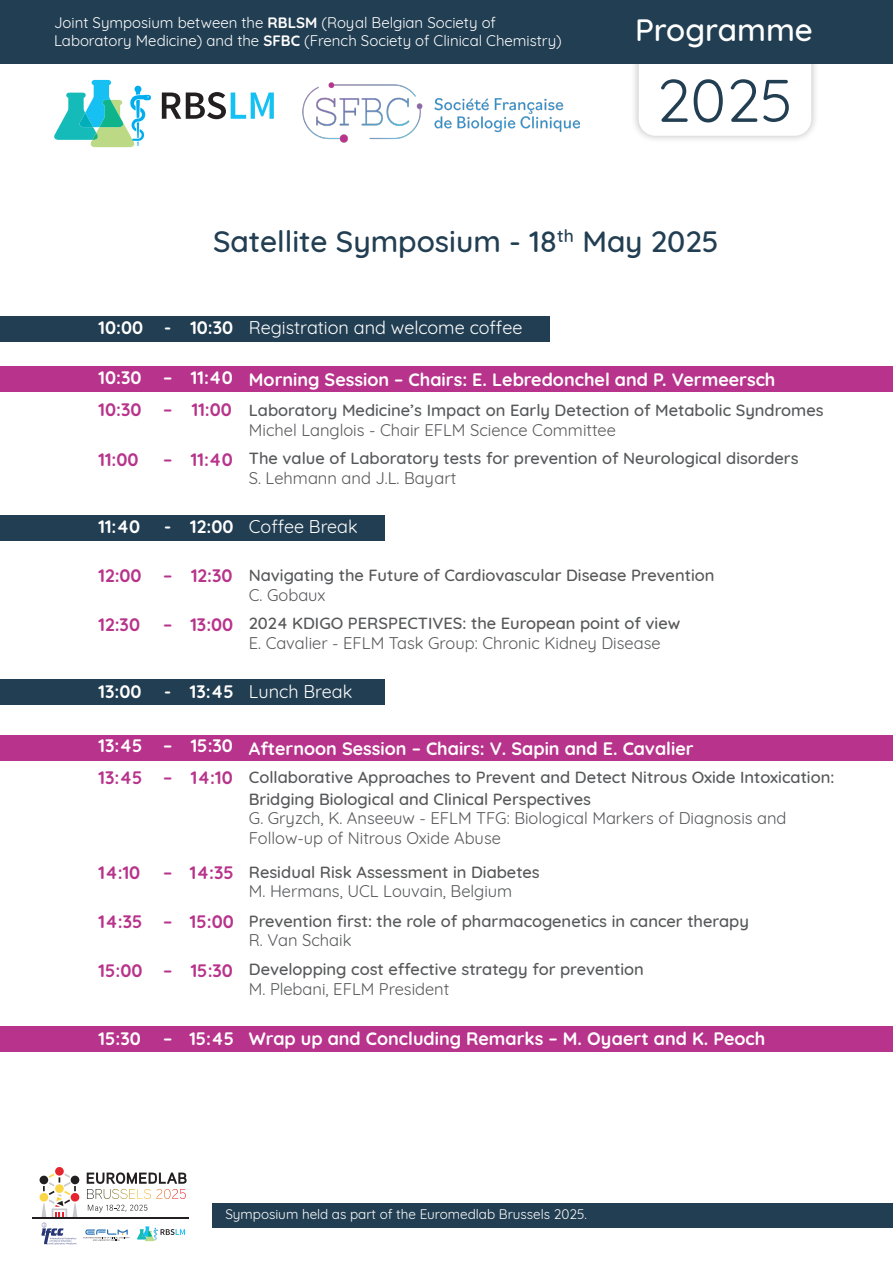
<style>
.page{position:relative;width:893px;height:1263px;background:#fff}
.page>*{position:absolute;margin:0;border:0;box-sizing:border-box;transform-origin:0 0}
.t1{font:60px "Quicksand";color:#223e52}
.t2{font:500 31.5px "Quicksand";color:#fff}
.t3{font:500 30px "Quicksand";color:#223e52}
.t4{font:700 18px "Quicksand";color:#fff}
.t5{font:18px "Quicksand";color:#fff}
.t6{font:700 18px "Quicksand";color:#b8338b}
.t7{font:500 16.5px/19.8px "Quicksand";color:#57585a}
.t8{font:16.5px/19.8px "Quicksand";color:#57585a}
.t9{font:15px/18px "Quicksand";color:#fff}
.t10{font:13.5px "Quicksand";color:#fff}
.s1{font-weight:700}
.s2{font-weight:700;font-size:18px;color:#b8338b}
.s3{font-weight:400}
.s4{font-weight:500}
</style>
<div class="page">
<div style="left:0;top:679px;width:385px;height:25px;background:#223e52"></div>
<div style="left:0;top:316px;width:550px;height:25px;background:#223e52"></div>
<div style="left:0;top:515px;width:385px;height:26px;background:#223e52"></div>
<div style="left:0;top:366px;width:893px;height:26px;background:#b8338b"></div>
<div style="left:0;top:735px;width:893px;height:26px;background:#b8338b"></div>
<div style="left:0;top:1026px;width:893px;height:25px;background:#b8338b"></div>
<div style="left:213px;top:1203px;width:680px;height:24px;background:#223e52"></div>
<div style="left:630px;top:0;width:189px;height:144px;background:#231f20;opacity:.31"></div>
<svg style="left:639px;top:64px;width:172px;height:72px"></svg>
<svg style="left:162px;top:92px;width:112px;height:27px"></svg>
<svg style="left:54px;top:80px;width:97px;height:67px"></svg>
<div style="left:0;top:0;width:893px;height:64px;background:#223e52"></div>
<img style="left:303px;top:83px;width:276px;height:60px">
<div style="left:55px;top:1167px;width:9px;height:8px;background:#e6262f;border-radius:50%"></div>
<svg style="left:33px;top:1172px;width:156px;height:73px"></svg>
<p class="t9" style="left:54px;top:13px;width:509px">Joint Symposium between the <span class="s1">RBLSM</span> (Royal Belgian Society of<br>Laboratory Medicine) and the <span class="s1">SFBC</span> (French Society of Clinical Chemistry)</p>
<h2 class="t2" style="left:635px;top:4px;width:179px">Programme</h2>
<h1 class="t1" style="left:656px;top:54px;width:138px">2025</h1>
<h3 class="t3" style="left:213px;top:217px;width:507px">Satellite Symposium - 18<sup>th</sup> May 2025</h3>
<p class="t5" style="left:98px;top:313px;width:425px"><span class="s1">10:00 - 10:30</span> Registration and welcome coffee</p>
<p class="t4" style="left:98px;top:365px;width:678px">10:30 – 11:40 Morning Session – Chairs: E. Lebredonchel and P. Vermeersch</p>
<p class="t7" style="left:249px;top:399px;width:576px;text-indent:-150px"><span class="s2">10:30 – 11:00</span> Laboratory Medicine’s Impact on Early Detection of Metabolic Syndromes<br><span class="s3">Michel Langlois - Chair EFLM Science Committee</span></p>
<p class="t6" style="left:98px;top:445px;width:42px">11:00</p>
<p class="t7" style="left:249px;top:447px;width:551px;text-indent:-86px"><span class="s2">– 11:40</span> The value of Laboratory tests for prevention of Neurological disorders<br><span class="s3">S. Lehmann and J.L. Bayart</span></p>
<p class="t4" style="left:98px;top:512px;width:43px">11:40</p>
<p class="t5" style="left:164px;top:512px;width:195px"><span class="s1">- 12:00</span> Coffee Break</p>
<p class="t7" style="left:249px;top:563px;width:467px;text-indent:-150px"><span class="s2">12:00 – 12:30</span> Navigating the Future of Cardiovascular Disease Prevention<br><span class="s3">C. Gobaux</span></p>
<p class="t6" style="left:98px;top:609px;width:43px">12:30</p>
<p class="t8" style="left:249px;top:612px;width:433px;text-indent:-86px"><span class="s2">– 13:00</span> <span class="s4">2024 KDIGO PERSPECTIVES: the European point of view<br></span>E. Cavalier - EFLM Task Group: Chronic Kidney Disease</p>
<p class="t4" style="left:98px;top:676px;width:44px">13:00</p>
<p class="t5" style="left:164px;top:677px;width:190px"><span class="s1">- 13:45</span> Lunch Break</p>
<p class="t4" style="left:98px;top:733px;width:597px">13:45 – 15:30 Afternoon Session – Chairs: V. Sapin and E. Cavalier</p>
<p class="t7" style="left:249px;top:765px;width:587px;line-height:21.6px;text-indent:-150px"><span class="s2">13:45 – 14:10</span> Collaborative Approaches to Prevent and Detect Nitrous Oxide Intoxication:<br>Bridging Biological and Clinical Perspectives</p>
<p class="t8" style="left:249px;top:807px;width:539px">G. Gryzch, K. Anseeuw - EFLM TFG: Biological Markers of Diagnosis and<br>Follow-up of Nitrous Oxide Abuse</p>
<p class="t6" style="left:98px;top:858px;width:43px">14:10</p>
<p class="t7" style="left:249px;top:860px;width:292px;text-indent:-86px"><span class="s2">– 14:35</span> Residual Risk Assessment in Diabetes<br><span class="s3">M. Hermans, UCL Louvain, Belgium</span></p>
<p class="t7" style="left:249px;top:909px;width:502px;text-indent:-150px"><span class="s2">14:35 – 15:00</span> Prevention first: the role of pharmacogenetics in cancer therapy<br><span class="s3">R. Van Schaik</span></p>
<p class="t7" style="left:249px;top:958px;width:397px;text-indent:-150px"><span class="s2">15:00 – 15:30</span> Developping cost effective strategy for prevention<br><span class="s3">M. Plebani, EFLM President</span></p>
<p class="t4" style="left:98px;top:1023px;width:668px">15:30 – 15:45 Wrap up and Concluding Remarks – M. Oyaert and K. Peoch</p>
<p class="t10" style="left:225px;top:1203px;width:363px">Symposium held as part of the Euromedlab Brussels 2025.</p>
</div>
